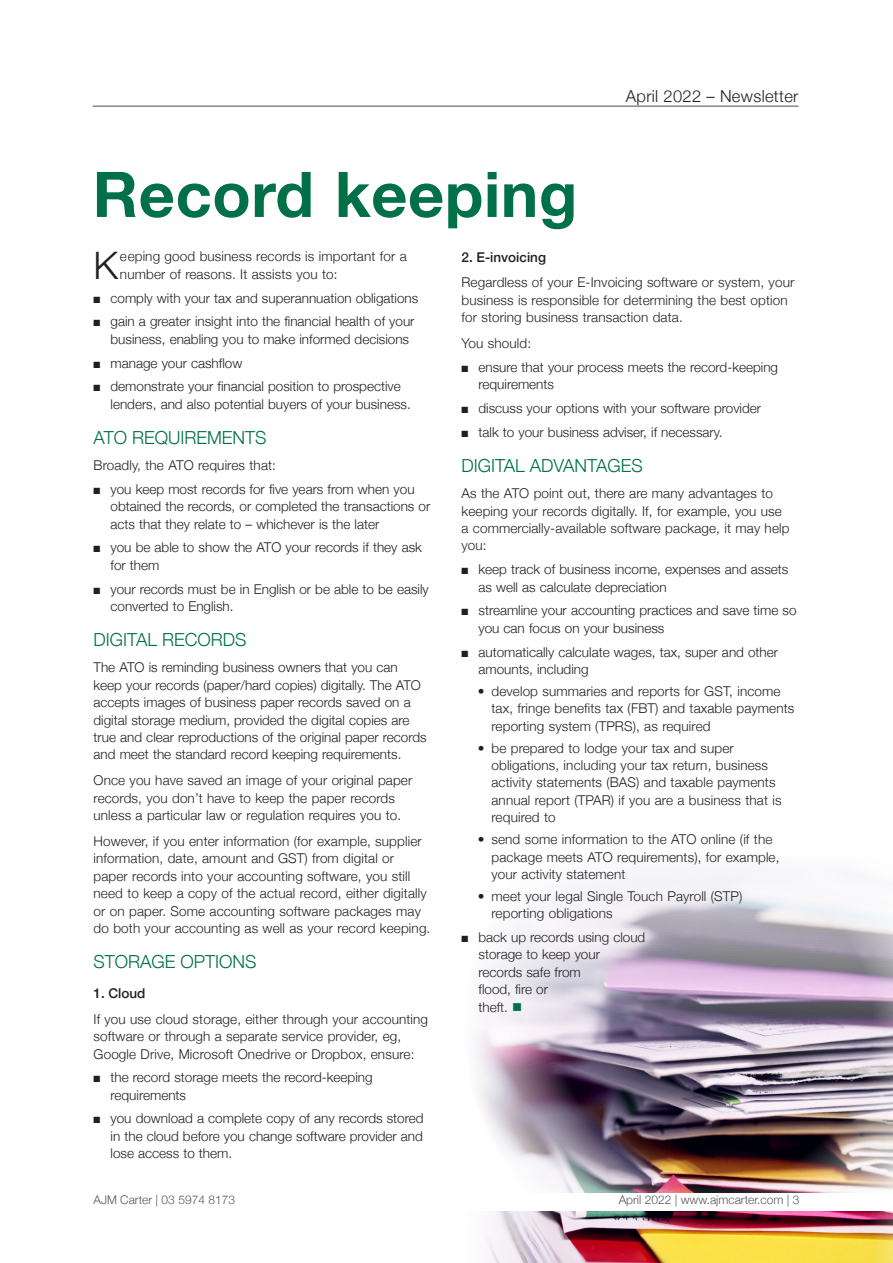
<style>
.page{position:relative;width:893px;height:1263px;background:#fff}
.page>*{position:absolute;margin:0;border:0;box-sizing:border-box;transform-origin:0 0}
.t1{font:700 63px "Helvetica Neue";letter-spacing:.01em;color:#007049}
.t2{font:300 37.8px "Helvetica Neue";color:#231f20}
.t3{font:300 18px "Helvetica Neue";color:#007049}
.t4{font:300 16.5px "Helvetica Neue";letter-spacing:.02em;color:#231f20}
.t5{font:300 13.5px/17.4px "Helvetica Neue";color:#231f20}
.t6{font:500 13.5px "Helvetica Neue";color:#231f20}
.t7{font:300 12px "Helvetica Neue";color:#57585a}
.s1{color:#007049}
</style>
<div class="page">
<hr style="left:93px;top:106px;width:705px;height:1px;background:#231f20">
<img style="left:476px;top:872px;width:417px;height:320px">
<img style="left:486px;top:1211px;width:407px;height:52px">
<p class="t4" style="left:626px;top:83px;width:174px">April 2022 – Newsletter</p>
<h1 class="t1" style="left:93px;top:145px;width:486px">Record keeping</h1>
<h2 class="t2" style="left:94px;top:235px;width:26px">K</h2>
<p class="t5" style="left:120px;top:247px;width:288px">eeping good business records is important for a number of reasons. It assists you to:</p>
<p class="t5" style="left:94px;top:288px;width:326px">■ comply with your tax and superannuation obligations</p>
<p class="t5" style="left:111px;top:312px;width:305px;text-indent:-17px">■ gain a greater insight into the financial health of your business, enabling you to make informed decisions</p>
<p class="t5" style="left:94px;top:353px;width:150px">■ manage your cashflow</p>
<p class="t5" style="left:111px;top:377px;width:302px;text-indent:-17px">■ demonstrate your financial position to prospective lenders, and also potential buyers of your business.</p>
<h3 class="t3" style="left:94px;top:423px;width:174px">ATO REQUIREMENTS</h3>
<p class="t5" style="left:94px;top:456px;width:184px">Broadly, the ATO requires that:</p>
<p class="t5" style="left:111px;top:479px;width:321px;text-indent:-17px">■ you keep most records for five years from when you obtained the records, or completed the transactions or acts that they relate to – whichever is the later</p>
<p class="t5" style="left:111px;top:538px;width:313px;text-indent:-17px">■ you be able to show the ATO your records if they ask for them</p>
<p class="t5" style="left:111px;top:579px;width:320px;text-indent:-17px">■ your records must be in English or be able to be easily converted to English.</p>
<h3 class="t3" style="left:94px;top:625px;width:154px">DIGITAL RECORDS</h3>
<p class="t5" style="left:94px;top:658px;width:335px">The ATO is reminding business owners that you can keep your records (paper/hard copies) digitally. The ATO accepts images of business paper records saved on a digital storage medium, provided the digital copies are true and clear reproductions of the original paper records and meet the standard record keeping requirements.</p>
<p class="t5" style="left:94px;top:771px;width:320px">Once you have saved an image of your original paper records, you don’t have to keep the paper records unless a particular law or regulation requires you to.</p>
<p class="t5" style="left:94px;top:831px;width:338px">However, if you enter information (for example, supplier information, date, amount and GST) from digital or paper records into your accounting software, you still need to keep a copy of the actual record, either digitally or on paper. Some accounting software packages may do both your accounting as well as your record keeping.</p>
<h3 class="t3" style="left:94px;top:947px;width:165px">STORAGE OPTIONS</h3>
<p class="t6" style="left:94px;top:982px;width:54px">1. Cloud</p>
<p class="t5" style="left:94px;top:1009px;width:336px">If you use cloud storage, either through your accounting software or through a separate service provider, eg,<br>Google Drive, Microsoft Onedrive or Dropbox, ensure:</p>
<p class="t5" style="left:111px;top:1068px;width:264px;text-indent:-17px">■ the record storage meets the record-keeping requirements</p>
<p class="t5" style="left:111px;top:1109px;width:314px;text-align:justify;text-indent:-17px">■ you download a complete copy of any records stored in the cloud before you change software provider and lose access to them.</p>
<p class="t6" style="left:461px;top:246px;width:86px">2. E-invoicing</p>
<p class="t5" style="left:461px;top:273px;width:334px">Regardless of your E-Invoicing software or system, your business is responsible for determining the best option for storing business transaction data.</p>
<p class="t5" style="left:461px;top:334px;width:71px">You should:</p>
<p class="t5" style="left:478px;top:357px;width:301px;text-indent:-17px">■ ensure that your process meets the record-keeping requirements</p>
<p class="t5" style="left:461px;top:399px;width:301px">■ discuss your options with your software provider</p>
<p class="t5" style="left:461px;top:422px;width:263px">■ talk to your business adviser, if necessary.</p>
<h3 class="t3" style="left:461px;top:451px;width:183px">DIGITAL ADVANTAGES</h3>
<p class="t5" style="left:461px;top:484px;width:330px">As the ATO point out, there are many advantages to keeping your records digitally. If, for example, you use a commercially-available software package, it may help you:</p>
<p class="t5" style="left:478px;top:560px;width:311px;text-indent:-17px">■ keep track of business income, expenses and assets as well as calculate depreciation</p>
<p class="t5" style="left:478px;top:601px;width:319px;text-indent:-17px">■ streamline your accounting practices and save time so you can focus on your business</p>
<p class="t5" style="left:478px;top:642px;width:301px;text-indent:-17px">■ automatically calculate wages, tax, super and other amounts, including</p>
<p class="t5" style="left:491px;top:681px;width:304px;text-indent:-14px">• develop summaries and reports for GST, income tax, fringe benefits tax (FBT) and taxable payments reporting system (TPRS), as required</p>
<p class="t5" style="left:491px;top:738px;width:292px;text-indent:-14px">• be prepared to lodge your tax and super obligations, including your tax return, business activity statements (BAS) and taxable payments annual report (TPAR) if you are a business that is required to</p>
<p class="t5" style="left:491px;top:830px;width:290px;text-indent:-14px">• send some information to the ATO online (if the package meets ATO requirements), for example, your activity statement</p>
<p class="t5" style="left:491px;top:886px;width:252px;text-indent:-14px">• meet your legal Single Touch Payroll (STP) reporting obligations</p>
<p class="t5" style="left:478px;top:927px;width:168px;text-indent:-17px">■ back up records using cloud storage to keep your records safe from<br>flood, fire or<br>theft. <span class="s1">■</span></p>
<p class="t7" style="left:94px;top:1190px;width:143px">AJM Carter | 03 5974 8173</p>
<p class="t7" style="left:619px;top:1190px;width:182px">April 2022 | www.ajmcarter.com | 3</p>
</div>
